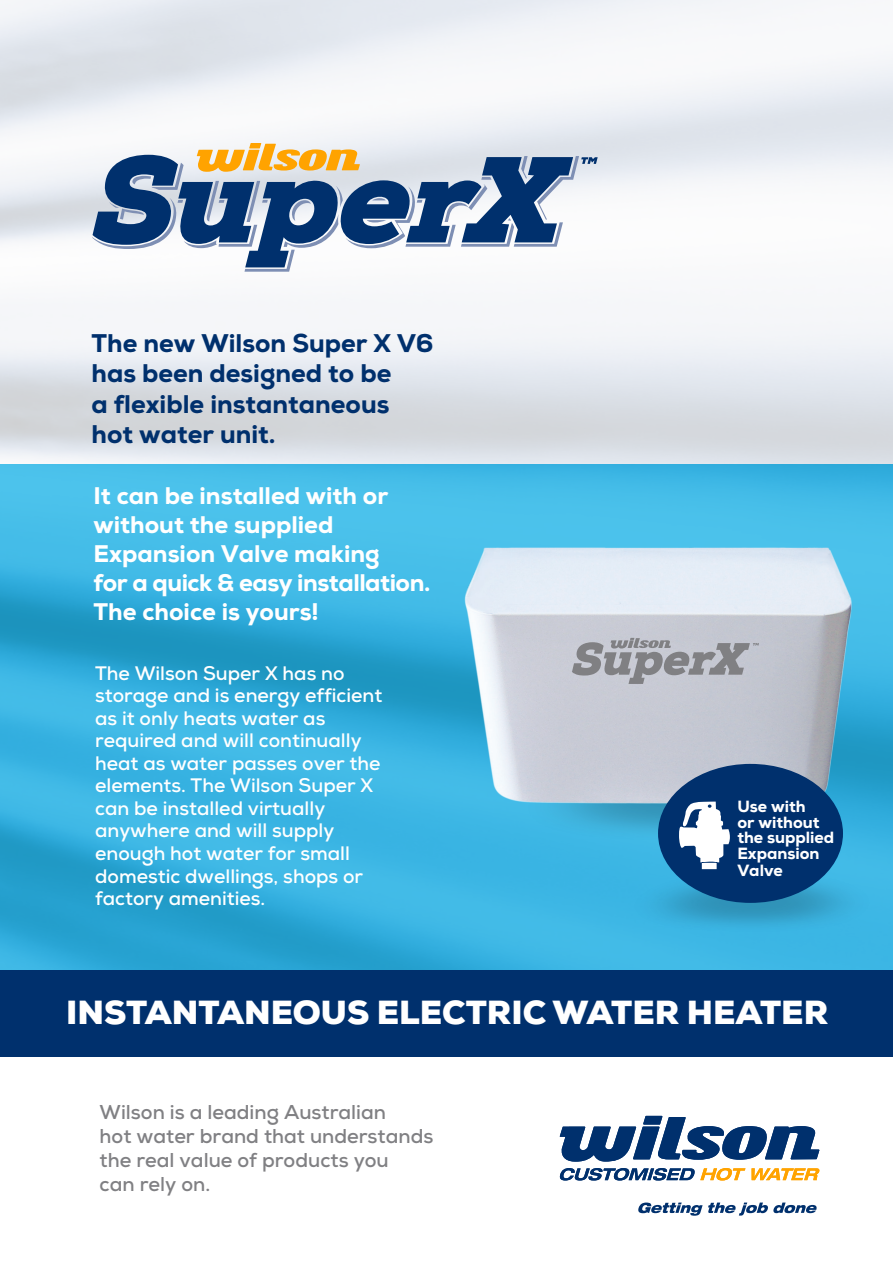
<style>
.page{position:relative;width:893px;height:1263px;background:#fff}
.page>*{position:absolute;margin:0;border:0;box-sizing:border-box;transform-origin:0 0}
.t1{font:900 33.3px "Nexa";color:#fff}
.t2{font:800 25.5px/30.6px "Nexa";color:#00306d}
.t3{font:800 24px/28.8px "Nexa";color:#fff}
.t4{font:700 19.95px/24px "Nexa";color:#808083}
.t5{font:700 19.5px/22.5px "Nexa";color:#fff}
.t6{font:800 16.2px/15.9px "Nexa";color:#fff}
</style>
<div class="page">
<img style="left:0;top:0;width:893px;height:970px">
<div style="left:0;top:970px;width:893px;height:86px;background:#00306d"></div>
<svg style="left:560px;top:1116px;width:259px;height:45px"></svg>
<svg style="left:751px;top:1168px;width:68px;height:12px"></svg>
<svg style="left:560px;top:1168px;width:185px;height:12px"></svg>
<svg style="left:638px;top:1202px;width:179px;height:14px"></svg>
<svg style="left:92px;top:143px;width:506px;height:129px"></svg>
<img style="left:500px;top:843px;width:365px;height:6px">
<img style="left:614px;top:870px;width:279px;height:68px">
<img style="left:419px;top:501px;width:474px;height:342px">
<svg style="left:572px;top:638px;width:187px;height:46px;background:#a9abb2"></svg>
<div style="left:658px;top:764px;width:185px;height:139px;background:#00306d;border-radius:50%"></div>
<svg style="left:679px;top:801px;width:51px;height:68px"></svg>
<h2 class="t2" style="left:92px;top:327px;width:343px">The new Wilson Super X V6 has been designed to be<br>a flexible instantaneous hot water unit.</h2>
<p class="t3" style="left:93px;top:482px;width:338px">It can be installed with or without the supplied<br>Expansion Valve making<br>for a quick &amp; easy installation.<br>The choice is yours!</p>
<p class="t5" style="left:95px;top:662px;width:289px">The Wilson Super X has no storage and is energy efficient as it only heats water as required and will continually heat as water passes over the elements. The Wilson Super X can be installed virtually anywhere and will supply enough hot water for small domestic dwellings, shops or factory amenities.</p>
<p class="t6" style="left:737px;top:799px;width:98px">Use with<br>or without the supplied<br>Expansion<br>Valve</p>
<h1 class="t1" style="left:66px;top:991px;width:764px">INSTANTANEOUS ELECTRIC WATER HEATER</h1>
<p class="t4" style="left:100px;top:1100px;width:335px">Wilson is a leading Australian<br>hot water brand that understands the real value of products you<br>can rely on.</p>
</div>
